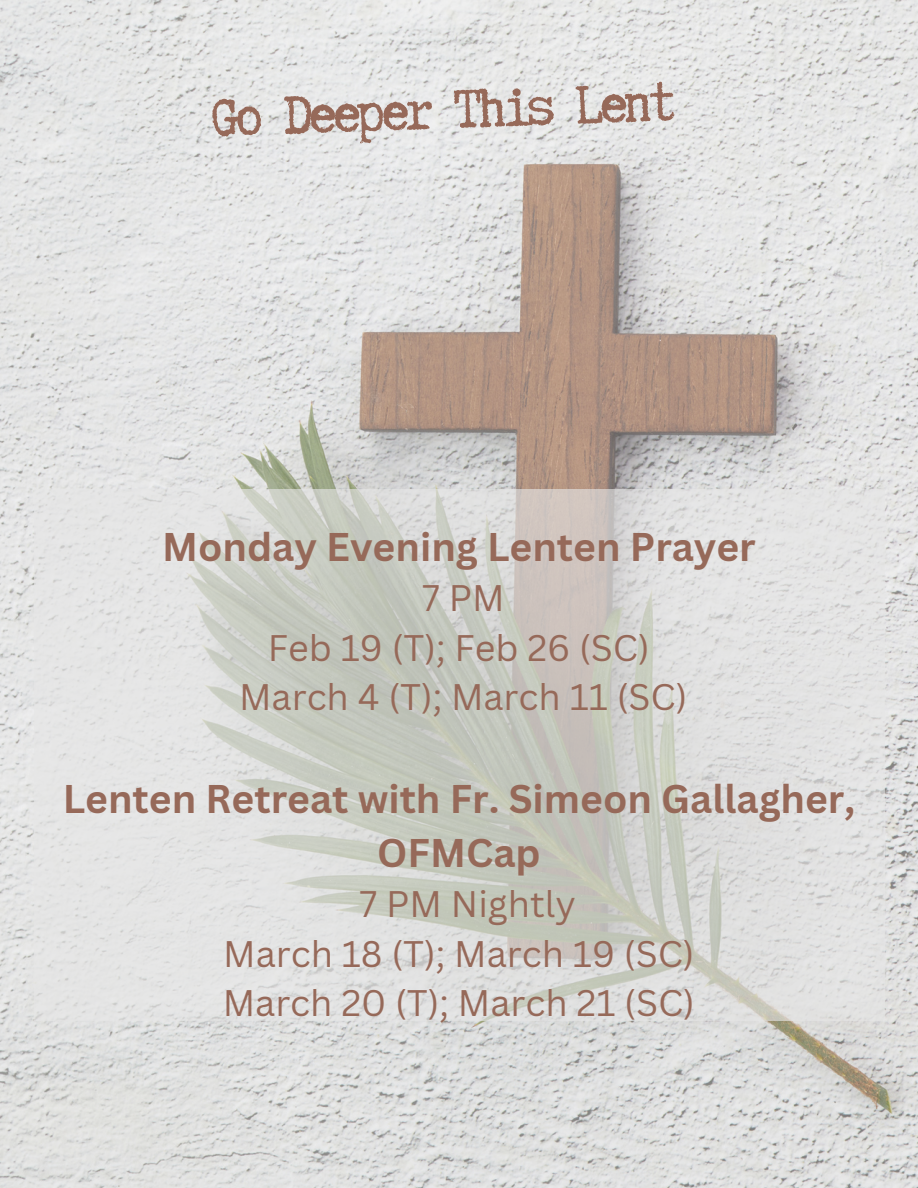
<style>
.page{position:relative;width:918px;height:1188px;background:#fff}
.page>*{position:absolute;margin:0;border:0;box-sizing:border-box;transform-origin:0 0}
.t1{font:64.2px "Truetypewriter Polygl OTT";color:#966959}
.t2{font:700 39px/54px "Canva Sans";color:#966959;text-align:center}
.t3{font:36px "Canva Sans";color:#966959}
</style>
<div class="page">
<img style="left:0;top:0;width:918px;height:1188px">
<svg style="left:34px;top:490px;width:850px;height:531px;background:#d7d7d4"></svg>
<p class="t1" style="left:210px;top:85px;width:467px;rotate:-2deg">Go Deeper This Lent</p>
<h1 class="t2" style="left:162px;top:519px;width:595px">Monday Evening Lenten Prayer</h1>
<p class="t3" style="left:422px;top:573px;width:84px">7 PM</p>
<p class="t3" style="left:268px;top:623px;width:383px">Feb 19 (T); Feb 26 (SC)</p>
<p class="t3" style="left:239px;top:672px;width:450px">March 4 (T); March 11 (SC)</p>
<p class="t2" style="left:63px;top:771px;width:794px">Lenten Retreat with Fr. Simeon Gallagher,<br>OFMCap</p>
<p class="t3" style="left:360px;top:879px;width:218px">7 PM Nightly</p>
<p class="t3" style="left:223px;top:929px;width:473px">March 18 (T); March 19 (SC)</p>
<p class="t3" style="left:223px;top:978px;width:474px">March 20 (T); March 21 (SC)</p>
</div>
